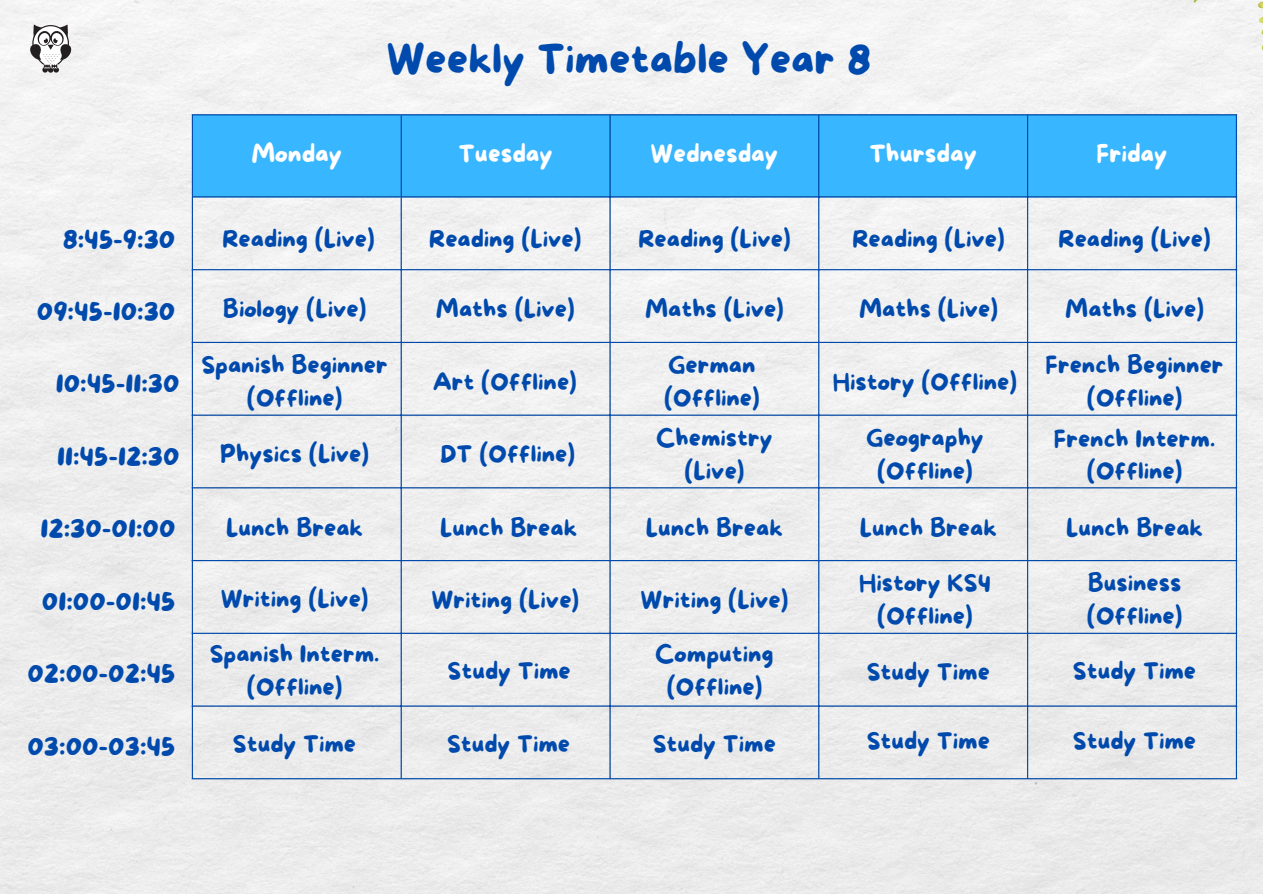
<style>
.page{position:relative;width:1263px;height:894px;background:#fff}
.page>*{position:absolute;margin:0;border:0;box-sizing:border-box;transform-origin:0 0}
.t1{font:42px "More Sugar";color:#004aad}
.t2{font:26.25px "More Sugar";color:#004aad}
.t3{font:24.6px "More Sugar";color:#fff}
.t4{font:23.85px/32.7px "More Sugar";color:#004aad;text-align:center}
</style>
<div class="page">
<div style="left:0;top:0;width:1263px;height:893px;background:#eee"></div>
<div style="left:193px;top:115px;width:1043px;height:81px;background:#38b6ff"></div>
<hr style="left:192px;top:115px;width:1px;height:81px;background:#004aad">
<hr style="left:401px;top:115px;width:1px;height:81px;background:#004aad">
<hr style="left:192px;top:114px;width:209px;height:1px;background:#004aad">
<hr style="left:193px;top:196px;width:208px;height:1px;background:#004aad">
<hr style="left:192px;top:196px;width:1px;height:582px;background:#004aad">
<hr style="left:401px;top:197px;width:1px;height:581px;background:#004aad">
<hr style="left:609px;top:115px;width:2px;height:663px;background:#004aad">
<hr style="left:818px;top:115px;width:1px;height:663px;background:#004aad">
<hr style="left:1027px;top:115px;width:1px;height:663px;background:#004aad">
<hr style="left:1236px;top:115px;width:1px;height:663px;background:#004aad">
<hr style="left:401px;top:114px;width:836px;height:1px;background:#004aad">
<hr style="left:401px;top:196px;width:836px;height:1px;background:#004aad">
<hr style="left:192px;top:269px;width:1045px;height:1px;background:#004aad">
<hr style="left:192px;top:342px;width:1045px;height:1px;background:#004aad">
<hr style="left:192px;top:414px;width:1045px;height:1px;background:#004aad">
<hr style="left:192px;top:487px;width:1045px;height:1px;background:#004aad">
<hr style="left:192px;top:560px;width:1045px;height:1px;background:#004aad">
<hr style="left:192px;top:632px;width:1045px;height:1px;background:#004aad">
<hr style="left:192px;top:705px;width:1045px;height:1px;background:#004aad">
<hr style="left:192px;top:778px;width:1045px;height:1px;background:#004aad">
<div style="left:907px;top:0;width:356px;height:50px;background:#f3f3f3"></div>
<svg style="left:29px;top:25px;width:44px;height:48px"></svg>
<p class="t1" style="left:386px;top:36px;width:486px">Weekly Timetable Year 8</p>
<p class="t3" style="left:251px;top:140px;width:92px">Monday</p>
<p class="t3" style="left:458px;top:140px;width:96px">Tuesday</p>
<p class="t3" style="left:651px;top:140px;width:129px">Wednesday</p>
<p class="t3" style="left:869px;top:140px;width:109px">Thursday</p>
<p class="t3" style="left:1096px;top:140px;width:72px">Friday</p>
<p class="t2" style="left:63px;top:225px;width:114px">8:45-9:30</p>
<p class="t4" style="left:222px;top:224px;width:154px">Reading (Live)</p>
<p class="t4" style="left:429px;top:224px;width:154px">Reading (Live)</p>
<p class="t4" style="left:638px;top:224px;width:154px">Reading (Live)</p>
<p class="t4" style="left:852px;top:224px;width:154px">Reading (Live)</p>
<p class="t4" style="left:1058px;top:224px;width:154px">Reading (Live)</p>
<p class="t2" style="left:37px;top:296px;width:140px">09:45-10:30</p>
<p class="t4" style="left:223px;top:293px;width:145px">Biology (Live)</p>
<p class="t4" style="left:436px;top:293px;width:140px">Maths (Live)</p>
<p class="t4" style="left:645px;top:293px;width:140px">Maths (Live)</p>
<p class="t4" style="left:859px;top:293px;width:140px">Maths (Live)</p>
<p class="t4" style="left:1065px;top:293px;width:140px">Maths (Live)</p>
<p class="t2" style="left:56px;top:369px;width:125px">10:45-11:30</p>
<p class="t4" style="left:201px;top:350px;width:188px">Spanish Beginner (Offline)</p>
<p class="t4" style="left:433px;top:366px;width:146px">Art (Offline)</p>
<p class="t4" style="left:664px;top:350px;width:97px;text-align:left">German (Offline)</p>
<p class="t4" style="left:833px;top:366px;width:185px">History (Offline)</p>
<p class="t4" style="left:1046px;top:350px;width:179px">French Beginner (Offline)</p>
<h1 class="t2" style="left:57px;top:441px;width:124px">11:45-12:30</h1>
<p class="t4" style="left:220px;top:439px;width:150px">Physics (Live)</p>
<p class="t4" style="left:440px;top:439px;width:136px">DT (Offline)</p>
<p class="t4" style="left:656px;top:423px;width:118px">Chemistry (Live)</p>
<p class="t4" style="left:866px;top:423px;width:119px">Geography (Offline)</p>
<p class="t4" style="left:1054px;top:423px;width:163px">French Interm. (Offline)</p>
<p class="t2" style="left:40px;top:514px;width:137px">12:30-01:00</p>
<p class="t4" style="left:226px;top:513px;width:139px">Lunch Break</p>
<p class="t4" style="left:440px;top:513px;width:139px">Lunch Break</p>
<p class="t4" style="left:646px;top:513px;width:139px">Lunch Break</p>
<p class="t4" style="left:860px;top:513px;width:139px">Lunch Break</p>
<p class="t4" style="left:1066px;top:513px;width:139px">Lunch Break</p>
<p class="t2" style="left:42px;top:586px;width:135px">01:00-01:45</p>
<p class="t4" style="left:221px;top:584px;width:149px">Writing (Live)</p>
<p class="t4" style="left:431px;top:585px;width:149px">Writing (Live)</p>
<p class="t4" style="left:641px;top:585px;width:149px">Writing (Live)</p>
<p class="t4" style="left:859px;top:568px;width:133px">History KS4 (Offline)</p>
<p class="t4" style="left:1087px;top:568px;width:97px;text-align:left">Business (Offline)</p>
<p class="t2" style="left:28px;top:658px;width:149px">02:00-02:45</p>
<p class="t2" style="left:27px;top:731px;width:150px">03:00-03:45</p>
<p class="t4" style="left:210px;top:639px;width:171px">Spanish Interm. (Offline)</p>
<p class="t4" style="left:233px;top:728px;width:125px">Study Time</p>
<p class="t4" style="left:448px;top:655px;width:125px">Study Time</p>
<p class="t4" style="left:447px;top:728px;width:125px">Study Time</p>
<p class="t4" style="left:655px;top:639px;width:120px">Computing (Offline)</p>
<p class="t4" style="left:653px;top:728px;width:125px">Study Time</p>
<p class="t4" style="left:867px;top:656px;width:125px">Study Time</p>
<p class="t4" style="left:867px;top:726px;width:125px">Study Time</p>
<p class="t4" style="left:1073px;top:655px;width:125px">Study Time</p>
<p class="t4" style="left:1073px;top:726px;width:125px">Study Time</p>
</div>
